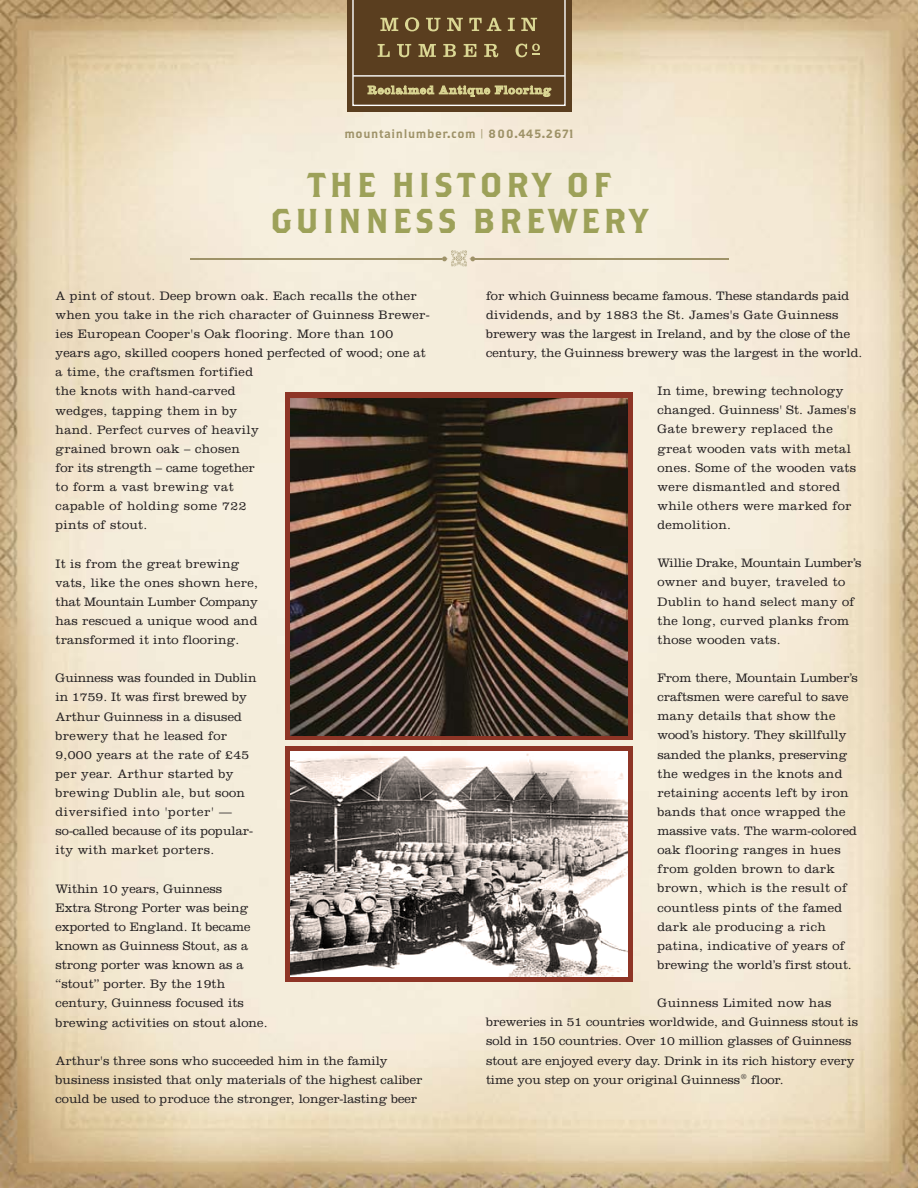
<style>
.page{position:relative;width:918px;height:1188px;background:#fff}
.page>*{position:absolute;margin:0;border:0;box-sizing:border-box;transform-origin:0 0}
.t1{font:34.5px/36px "Brothers";letter-spacing:.1em;color:#9da159;text-align:center}
.t2{font:300 12.75px/19.2px "Clarendon";letter-spacing:.01em;color:#231f20}
.t3{font:12px "Brothers";letter-spacing:.05em;color:#9e9268}
.t4{font:11.85px "Clarendon";letter-spacing:.075em;color:#dbd794}
</style>
<div class="page">
<img style="left:0;top:0;width:918px;height:1188px">
<div style="left:285px;top:393px;width:348px;height:347px;background:#8e3526"></div>
<div style="left:285px;top:747px;width:348px;height:235px;background:#8e3526"></div>
<div style="left:347px;top:0;width:224px;height:112px;background:#5a3e1f"></div>
<svg style="left:352px;top:0;width:214px;height:106px"></svg>
<hr style="left:353px;top:75px;width:212px;height:2px;background:#fff">
<hr style="left:190px;top:258px;width:252px;height:2px;background:#9e9268">
<svg style="left:442px;top:250px;width:33px;height:16px"></svg>
<hr style="left:476px;top:258px;width:253px;height:2px;background:#9e9268">
<img style="left:290px;top:398px;width:338px;height:337px">
<img style="left:290px;top:752px;width:337px;height:225px">
<p class="t4" style="left:368px;top:83px;width:185px">Reclaimed Antique Flooring</p>
<p class="t3" style="left:344px;top:127px;width:231px">mountainlumber.com | 800.445.2671</p>
<p class="t1" style="left:270px;top:166px;width:379px">THE HISTORY OF<br>GUINNESS BREWERY</p>
<p class="t2" style="left:56px;top:286px;width:376px">A pint of stout. Deep brown oak. Each recalls the other when you take in the rich character of Guinness Brewer&shy;ies European Cooper's Oak flooring. More than 100 years ago, skilled coopers honed perfected of wood; one at a time, the craftsmen fortified<br>the knots with hand-carved<br>wedges, tapping them in by<br>hand. Perfect curves of heavily<br>grained brown oak – chosen<br>for its strength – came together<br>to form a vast brewing vat<br>capable of holding some 722<br>pints of stout.</p>
<p class="t2" style="left:56px;top:554px;width:204px">It is from the great brewing vats, like the ones shown here, that Mountain Lumber Company has rescued a unique wood and transformed it into flooring.</p>
<p class="t2" style="left:56px;top:668px;width:203px">Guinness was founded in Dublin in 1759. It was first brewed by<br>Arthur Guinness in a disused brewery that he leased for<br>9,000 years at the rate of £45 per year. Arthur started by brewing Dublin ale, but soon diversified into 'porter' — so-called because of its popular&shy;ity with market porters.</p>
<p class="t2" style="left:56px;top:879px;width:214px">Within 10 years, Guinness<br>Extra Strong Porter was being exported to England. It became known as Guinness Stout, as a strong porter was known as a “stout” porter. By the 19th century, Guinness focused its brewing activities on stout alone.</p>
<p class="t2" style="left:56px;top:1051px;width:368px">Arthur's three sons who succeeded him in the family business insisted that only materials of the highest caliber could be used to produce the stronger, longer-lasting beer</p>
<p class="t2" style="left:486px;top:286px;width:378px">for which Guinness became famous. These standards paid dividends, and by 1883 the St. James's Gate Guinness brewery was the largest in Ireland, and by the close of the century, the Guinness brewery was the largest in the world.</p>
<p class="t2" style="left:657px;top:381px;width:200px">In time, brewing technology changed. Guinness' St. James's<br>Gate brewery replaced the great wooden vats with metal ones. Some of the wooden vats were dismantled and stored while others were marked for demolition.</p>
<p class="t2" style="left:657px;top:553px;width:205px">Willie Drake, Mountain Lumber’s owner and buyer, traveled to<br>Dublin to hand select many of the long, curved planks from those wooden vats.</p>
<p class="t2" style="left:657px;top:668px;width:202px">From there, Mountain Lumber’s craftsmen were careful to save many details that show the wood’s history. They skillfully sanded the planks, preserving the wedges in the knots and retaining accents left by iron bands that once wrapped the massive vats. The warm-colored oak flooring ranges in hues from golden brown to dark brown, which is the result of countless pints of the famed dark ale producing a rich patina, indicative of years of brewing the world’s first stout.</p>
<p class="t2" style="left:486px;top:993px;width:374px;text-indent:171px">Guinness Limited now has breweries in 51 countries worldwide, and Guinness stout is sold in 150 countries. Over 10 million glasses of Guinness stout are enjoyed every day. Drink in its rich history every time you step on your original Guinness<sup>®</sup> floor.</p>
</div>
